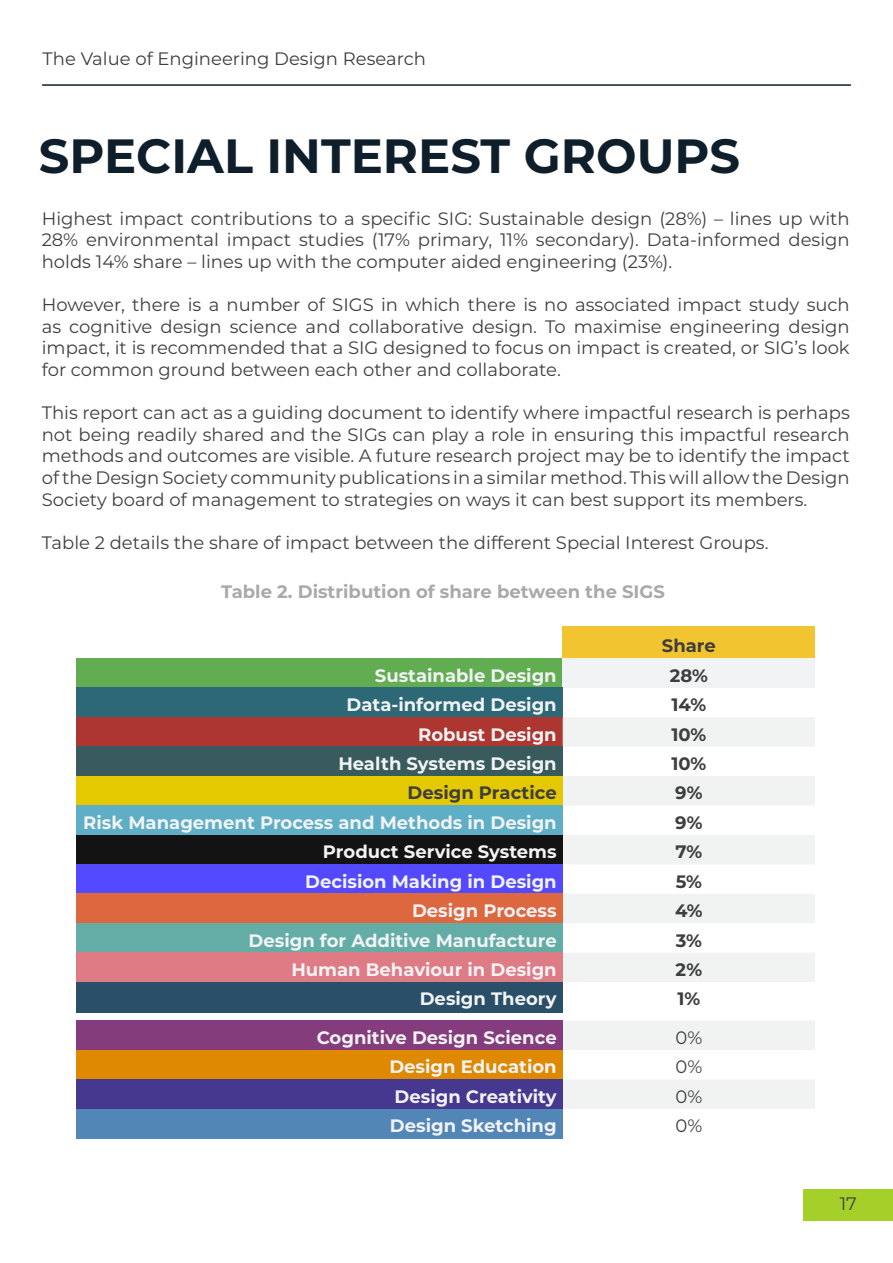
<style>
.page{position:relative;width:893px;height:1263px;background:#fff}
.page>*{position:absolute;margin:0;border:0;box-sizing:border-box;transform-origin:0 0}
.Headings{font:700 48px "Montserrat";color:#0f1e2b}
.t1{font:18px "Montserrat";color:#403f41}
.t2{font:700 18px "Montserrat";color:#f2f3f4}
.t3{font:700 18px "Montserrat";color:#3e3e3f}
.t4{font:18px "Montserrat";color:#3e3e3f}
.t5{font:700 18px "Montserrat";color:#a8a9ad}
</style>
<div class="page">
<hr style="left:43px;top:84px;width:807px;height:2px;background:#0f1e2b">
<hr style="left:0;top:1188px;width:1px;height:32px;background:#a5cf29">
<div style="left:804px;top:1188px;width:89px;height:32px;background:#a5cf29"></div>
<div style="left:563px;top:626px;width:252px;height:32px;background:#f2c530"></div>
<div style="left:77px;top:658px;width:486px;height:30px;background:#62ad52"></div>
<div style="left:563px;top:658px;width:252px;height:30px;background:#f2f3f4"></div>
<div style="left:77px;top:688px;width:486px;height:29px;background:#2d6876"></div>
<div style="left:77px;top:717px;width:486px;height:30px;background:#ad3630"></div>
<svg style="left:563px;top:717px;width:252px;height:392px;fill:#f1f3f2"></svg>
<div style="left:77px;top:747px;width:486px;height:29px;background:#395b5d"></div>
<div style="left:77px;top:776px;width:486px;height:29px;background:#e4c900"></div>
<div style="left:77px;top:805px;width:486px;height:30px;background:#5eaec5"></div>
<div style="left:77px;top:835px;width:486px;height:29px;background:#131313"></div>
<div style="left:77px;top:864px;width:486px;height:30px;background:#534aff"></div>
<div style="left:77px;top:894px;width:486px;height:29px;background:#dd673f"></div>
<div style="left:77px;top:923px;width:486px;height:30px;background:#64ada6"></div>
<div style="left:77px;top:953px;width:486px;height:29px;background:#df7b85"></div>
<div style="left:77px;top:982px;width:486px;height:30px;background:#2a4f69"></div>
<div style="left:77px;top:1020px;width:486px;height:30px;background:#843c7c"></div>
<div style="left:77px;top:1050px;width:486px;height:29px;background:#df8900"></div>
<div style="left:77px;top:1079px;width:486px;height:30px;background:#46388f"></div>
<div style="left:77px;top:1109px;width:486px;height:29px;background:#5286b6"></div>
<p class="t4" style="left:43px;top:46px;width:385px">The Value of Engineering Design Research</p>
<p class="Headings" style="left:39px;top:122px;width:703px">SPECIAL INTEREST GROUPS</p>
<p class="t1" style="left:42px;top:206px;width:809px">Highest impact contributions to a specific SIG: Sustainable design (28%) – lines up with</p>
<p class="t1" style="left:42px;top:228px;width:809px">28% environmental impact studies (17% primary, 11% secondary). Data-informed design</p>
<p class="t1" style="left:42px;top:249px;width:632px">holds 14% share – lines up with the computer aided engineering (23%).</p>
<p class="t1" style="left:42px;top:292px;width:809px">However, there is a number of SIGS in which there is no associated impact study such</p>
<p class="t1" style="left:42px;top:314px;width:809px">as cognitive design science and collaborative design. To maximise engineering design</p>
<p class="t1" style="left:42px;top:336px;width:809px">impact, it is recommended that a SIG designed to focus on impact is created, or SIG’s look</p>
<p class="t1" style="left:42px;top:357px;width:521px">for common ground between each other and collaborate.</p>
<p class="t1" style="left:42px;top:400px;width:809px">This report can act as a guiding document to identify where impactful research is perhaps</p>
<p class="t1" style="left:42px;top:422px;width:809px">not being readily shared and the SIGs can play a role in ensuring this impactful research</p>
<p class="t1" style="left:42px;top:444px;width:809px">methods and outcomes are visible. A future research project may be to identify the impact</p>
<p class="t1" style="left:42px;top:465px;width:809px">of the Design Society community publications in a similar method. This will allow the Design</p>
<p class="t1" style="left:42px;top:487px;width:767px">Society board of management to strategies on ways it can best support its members.</p>
<p class="t1" style="left:42px;top:530px;width:728px">Table 2 details the share of impact between the different Special Interest Groups.</p>
<p class="t5" style="left:221px;top:578px;width:445px">Table 2. Distribution of share between the SIGS</p>
<p class="t3" style="left:662px;top:633px;width:55px">Share</p>
<p class="t2" style="left:375px;top:662px;width:183px">Sustainable Design</p>
<p class="t3" style="left:670px;top:662px;width:40px">28%</p>
<p class="t2" style="left:347px;top:692px;width:212px">Data-informed Design</p>
<p class="t3" style="left:671px;top:692px;width:36px">14%</p>
<p class="t2" style="left:418px;top:721px;width:140px">Robust Design</p>
<p class="t3" style="left:671px;top:721px;width:37px">10%</p>
<p class="t2" style="left:338px;top:751px;width:220px">Health Systems Design</p>
<p class="t3" style="left:671px;top:751px;width:37px">10%</p>
<p class="t3" style="left:408px;top:780px;width:151px">Design Practice</p>
<p class="t3" style="left:675px;top:780px;width:29px">9%</p>
<p class="t2" style="left:83px;top:809px;width:475px">Risk Management Process and Methods in Design</p>
<p class="t3" style="left:675px;top:809px;width:29px">9%</p>
<p class="t2" style="left:323px;top:839px;width:235px">Product Service Systems</p>
<p class="t3" style="left:675px;top:839px;width:29px">7%</p>
<p class="t2" style="left:305px;top:868px;width:253px">Decision Making in Design</p>
<p class="t3" style="left:676px;top:868px;width:28px">5%</p>
<p class="t2" style="left:412px;top:898px;width:146px">Design Process</p>
<p class="t3" style="left:675px;top:898px;width:29px">4%</p>
<p class="t2" style="left:249px;top:927px;width:310px">Design for Additive Manufacture</p>
<p class="t3" style="left:676px;top:927px;width:28px">3%</p>
<p class="t2" style="left:291px;top:957px;width:267px">Human Behaviour in Design</p>
<p class="t3" style="left:676px;top:957px;width:28px">2%</p>
<p class="t2" style="left:420px;top:986px;width:138px">Design Theory</p>
<p class="t3" style="left:677px;top:986px;width:24px">1%</p>
<p class="t2" style="left:317px;top:1025px;width:241px">Cognitive Design Science</p>
<p class="t4" style="left:675px;top:1025px;width:28px">0%</p>
<p class="t2" style="left:389px;top:1054px;width:169px">Design Education</p>
<p class="t4" style="left:675px;top:1055px;width:28px">0%</p>
<p class="t2" style="left:395px;top:1083px;width:164px">Design Creativity</p>
<p class="t4" style="left:675px;top:1084px;width:28px">0%</p>
<p class="t2" style="left:390px;top:1113px;width:168px">Design Sketching</p>
<p class="t4" style="left:675px;top:1113px;width:28px">0%</p>
<p class="t4" style="left:840px;top:1191px;width:19px">17</p>
</div>
